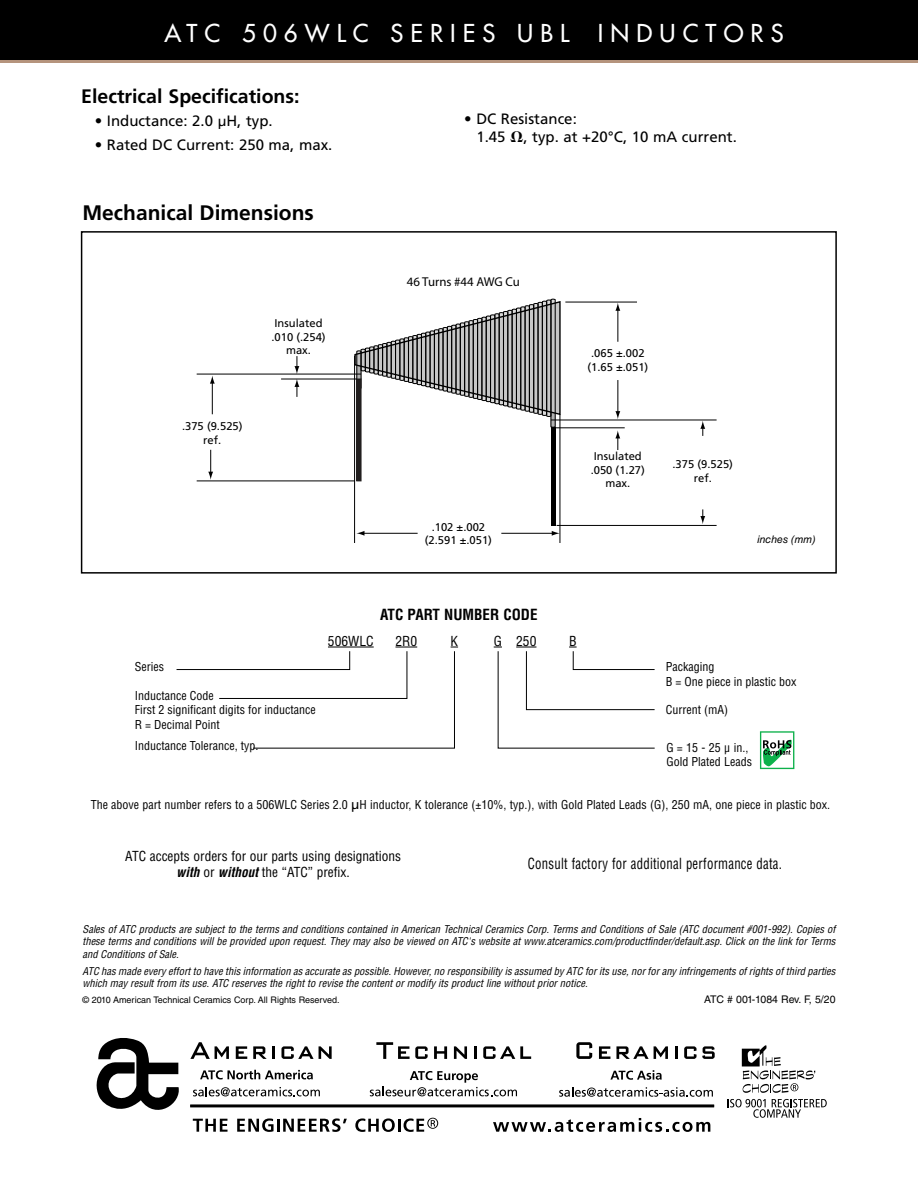
<style>
.page{position:relative;width:918px;height:1188px;background:#fff}
.page>*{position:absolute;margin:0;border:0;box-sizing:border-box;transform-origin:0 0}
.t1{font:500 24px "Futura Std";letter-spacing:.295em;color:#fff}
.t2{font:700 21px "Frutiger LT Std";color:#000}
.t3{font:700 19.5px "Frutiger LT Std";color:#000}
.t4{font:15px/18px "Frutiger LT Std";color:#000}
.t5{font:condensed 15px "Helvetica LT Std";letter-spacing:.02em;color:#000;scale:.85 1}
.t6{font:700 condensed 15px "Helvetica LT Std";color:#000}
.t7{font:condensed 13.5px/16.2px "Helvetica LT Std";color:#000;text-align:center}
.t8{font:12.75px "Myriad Pro";color:#000}
.t9{font:condensed 12px/14.4px "Helvetica LT Std";color:#000}
.t10{font:11.25px/13.5px "Frutiger LT Std";color:#000;text-align:center}
.t11{font:italic condensed 10.5px/12.6px "Helvetica LT Std";color:#000;text-align:justify}
.t12{font:10.5px "Helvetica LT Std";letter-spacing:-.01em;color:#000}
.t13{font:italic 10.5px "Helvetica LT Std";color:#000}
.t14{font:9px "Helvetica LT Std";color:#000}
.s1{font-size:14.25px}
.s2{font-family:"Frutiger LT Std";font-stretch:normal;font-size:13.5px}
.s3{font-weight:700;font-style:italic}
</style>
<div class="page">
<div style="left:0;top:0;width:918px;height:60px;background:#000"></div>
<hr style="left:0;top:60px;width:918px;height:3px;background:#b5947d">
<svg style="left:200px;top:1070px;width:113px;height:9px"></svg>
<svg style="left:193px;top:1087px;width:127px;height:9px"></svg>
<svg style="left:610px;top:1070px;width:52px;height:10px"></svg>
<svg style="left:559px;top:1087px;width:154px;height:10px"></svg>
<svg style="left:370px;top:1071px;width:147px;height:26px"></svg>
<hr style="left:190px;top:1104px;width:524px;height:3px;background:#000">
<svg style="left:96px;top:1038px;width:83px;height:72px"></svg>
<svg style="left:742px;top:1045px;width:73px;height:48px"></svg>
<svg style="left:193px;top:1119px;width:35px;height:13px"></svg>
<svg style="left:237px;top:1118px;width:110px;height:14px"></svg>
<svg style="left:493px;top:1118px;width:217px;height:14px"></svg>
<svg style="left:190px;top:1042px;width:39px;height:17px"></svg>
<svg style="left:236px;top:1046px;width:11px;height:13px"></svg>
<svg style="left:253px;top:1046px;width:22px;height:13px"></svg>
<svg style="left:281px;top:1046px;width:51px;height:13px"></svg>
<svg style="left:376px;top:1042px;width:52px;height:17px"></svg>
<svg style="left:434px;top:1046px;width:13px;height:13px"></svg>
<svg style="left:454px;top:1046px;width:13px;height:13px"></svg>
<svg style="left:474px;top:1046px;width:3px;height:13px"></svg>
<svg style="left:483px;top:1046px;width:48px;height:13px"></svg>
<svg style="left:576px;top:1042px;width:16px;height:17px"></svg>
<svg style="left:599px;top:1046px;width:11px;height:13px"></svg>
<svg style="left:616px;top:1046px;width:52px;height:13px"></svg>
<svg style="left:675px;top:1046px;width:3px;height:13px"></svg>
<svg style="left:684px;top:1046px;width:31px;height:13px"></svg>
<svg style="left:728px;top:1099px;width:99px;height:19px"></svg>
<svg style="left:355px;top:1118px;width:83px;height:14px"></svg>
<hr style="left:357px;top:379px;width:4px;height:102px;background:#221f1f">
<div style="left:356px;top:379px;width:5px;height:102px;border:1px solid #221f1f"></div>
<hr style="left:551px;top:427px;width:4px;height:99px;background:#000">
<svg style="left:353px;top:298px;width:208px;height:130px"></svg>
<hr style="left:501px;top:533px;width:52px;height:1px;background:#000">
<svg style="left:552px;top:531px;width:8px;height:5px"></svg>
<hr style="left:363px;top:533px;width:55px;height:1px;background:#000">
<svg style="left:356px;top:531px;width:8px;height:5px"></svg>
<hr style="left:617px;top:380px;width:1px;height:33px;background:#000">
<svg style="left:615px;top:411px;width:5px;height:8px"></svg>
<hr style="left:617px;top:309px;width:1px;height:33px;background:#000">
<svg style="left:615px;top:303px;width:5px;height:8px"></svg>
<svg style="left:700px;top:509px;width:5px;height:15px"></svg>
<svg style="left:700px;top:421px;width:5px;height:15px"></svg>
<hr style="left:212px;top:382px;width:1px;height:32px;background:#000">
<svg style="left:210px;top:376px;width:5px;height:8px"></svg>
<svg style="left:615px;top:430px;width:5px;height:20px"></svg>
<svg style="left:295px;top:356px;width:4px;height:41px"></svg>
<hr style="left:354px;top:356px;width:1px;height:187px;background:#000">
<hr style="left:551px;top:427px;width:74px;height:1px;background:#000">
<hr style="left:557px;top:525px;width:160px;height:1px;background:#000">
<hr style="left:565px;top:302px;width:72px;height:1px;background:#000">
<hr style="left:551px;top:420px;width:166px;height:1px;background:#000">
<hr style="left:197px;top:374px;width:164px;height:1px;background:#000">
<hr style="left:281px;top:379px;width:76px;height:1px;background:#000">
<hr style="left:560px;top:414px;width:1px;height:129px;background:#000">
<hr style="left:197px;top:481px;width:158px;height:1px;background:#000">
<svg style="left:208px;top:450px;width:5px;height:30px"></svg>
<div style="left:81px;top:231px;width:756px;height:343px;border:2px solid #000"></div>
<svg style="left:176px;top:647px;width:282px;height:102px"></svg>
<svg style="left:494px;top:647px;width:161px;height:102px"></svg>
<svg style="left:760px;top:731px;width:34px;height:38px"></svg>
<h1 class="t1" style="left:164px;top:20px;width:621px">ATC 506WLC SERIES UBL INDUCTORS</h1>
<h3 class="t3" style="left:81px;top:89px;width:220px">Electrical Specifications:</h3>
<h3 class="t4" style="left:95px;top:113px;width:179px">• Inductance: 2.0 <span class="s1">µ</span>H, typ.</h3>
<h3 class="t4" style="left:95px;top:137px;width:239px">• Rated DC Current: 250 ma, max.</h3>
<h2 class="t2" style="left:82px;top:204px;width:233px">Mechanical Dimensions</h2>
<p class="t10" style="left:182px;top:420px;width:62px">.375 (9.525) ref.</p>
<p class="t10" style="left:271px;top:317px;width:56px">Insulated .010 (.254) max.</p>
<h3 class="t4" style="left:476px;top:111px;width:262px;text-indent:-12px">• DC Resistance:<br>1.45 , typ. at +20°C, 10 mA current.</h3>
<p class="t8" style="left:407px;top:274px;width:114px">46 Turns #44 AWG Cu</p>
<p class="t10" style="left:425px;top:521px;width:69px">.102 ±.002 (2.591 ±.051)</p>
<p class="t10" style="left:587px;top:347px;width:62px">.065 ±.002 (1.65 ±.051)</p>
<p class="t10" style="left:591px;top:450px;width:56px">Insulated .050 (1.27) max.</p>
<p class="t10" style="left:673px;top:458px;width:62px">.375 (9.525) ref.</p>
<p class="t13" style="left:757px;top:535px;width:60px">inches (mm)</p>
<h3 class="t6" style="left:380px;top:606px;width:159px">ATC PART NUMBER CODE</h3>
<p class="t7" style="left:328px;top:634px;width:47px">506WLC</p>
<p class="t7" style="left:395px;top:634px;width:23px">2R0</p>
<p class="t7" style="left:451px;top:634px;width:9px">K</p>
<p class="t7" style="left:494px;top:634px;width:44px">G 250</p>
<p class="t7" style="left:569px;top:634px;width:9px">B</p>
<p class="t9" style="left:135px;top:661px;width:31px">Series</p>
<p class="t9" style="left:666px;top:661px;width:132px">Packaging<br>B = One piece in plastic box</p>
<p class="t9" style="left:135px;top:689px;width:182px">Inductance Code<br>First 2 significant digits for inductance</p>
<p class="t9" style="left:666px;top:704px;width:64px">Current (mA)</p>
<p class="t9" style="left:135px;top:715px;width:125px;line-height:21.1px">R = Decimal Point<br>Inductance Tolerance, typ.</p>
<p class="t9" style="left:666px;top:741px;width:87px">G = 15 - 25 µ in.,<br>Gold Plated Leads</p>
<p class="t9" style="left:91px;top:799px;width:741px">The above part number refers to a 506WLC Series 2.0 <span class="s2">µ</span>H inductor, K tolerance (±10%, typ.), with Gold Plated Leads (G), 250 mA, one piece in plastic box.</p>
<p class="t7" style="left:125px;top:849px;width:277px">ATC accepts orders for our parts using designations <span class="s3">with</span> or <span class="s3">without</span> the “ATC” prefix.</p>
<h3 class="t5" style="left:528px;top:858px;width:300px">Consult factory for additional performance data.</h3>
<p class="t11" style="left:82px;top:924px;width:755px">Sales of ATC products are subject to the terms and conditions contained in American Technical Ceramics Corp. Terms and Conditions of Sale (ATC document #001-992). Copies of these terms and conditions will be provided upon request. They may also be viewed on ATC's website at www.atceramics.com/productfinder/default.asp. Click on the link for Terms and Conditions of Sale.</p>
<p class="t11" style="left:82px;top:966px;width:755px;line-height:12px">ATC has made every effort to have this information as accurate as possible. However, no responsibility is assumed by ATC for its use, nor for any infringements of rights of third parties which may result from its use. ATC reserves the right to revise the content or modify its product line without prior notice.</p>
<p class="t14" style="left:82px;top:996px;width:259px">© 2010 American Technical Ceramics Corp. All Rights Reserved.</p>
<p class="t12" style="left:704px;top:995px;width:133px">ATC # 001-1084 Rev. F, 5/20</p>
</div>
